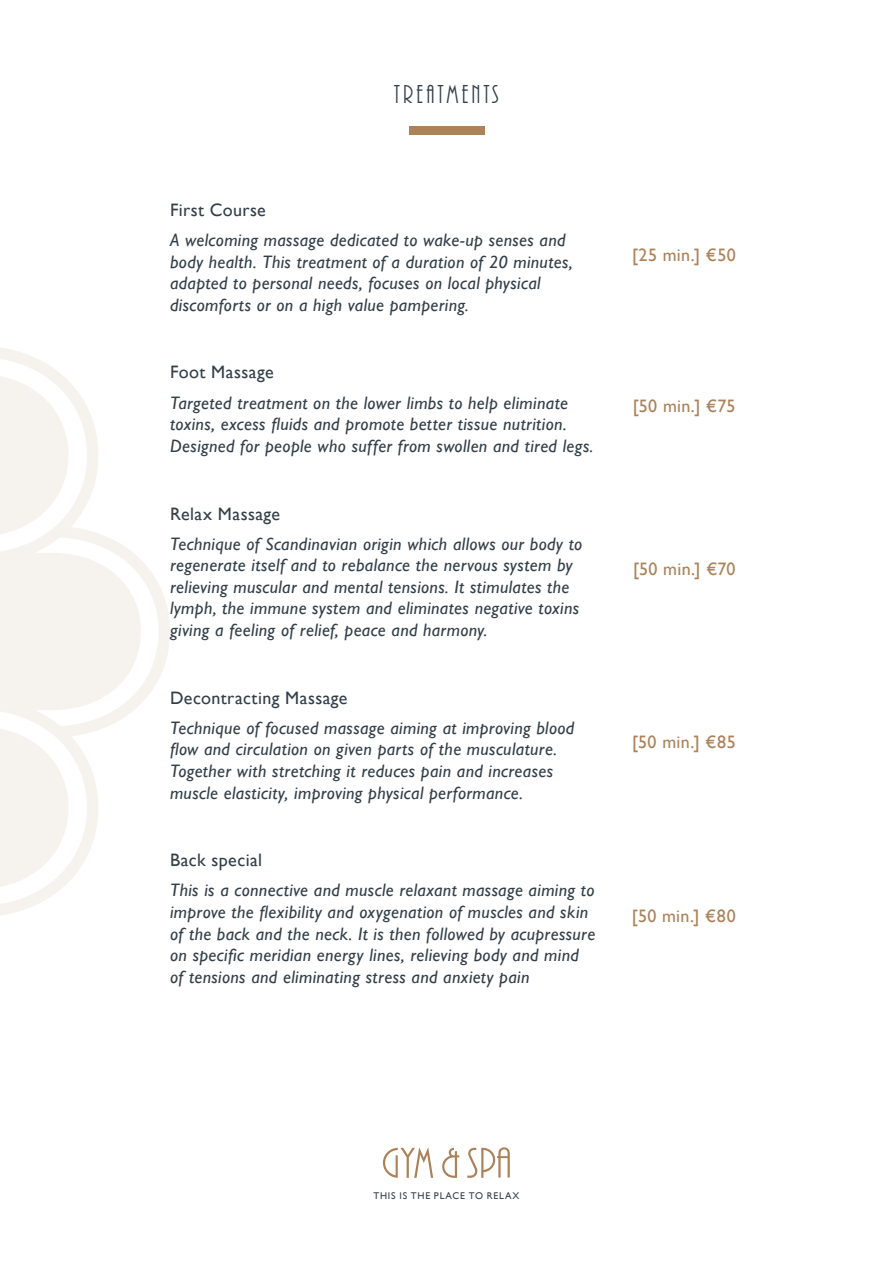
<style>
.page{position:relative;width:893px;height:1263px;background:#fff}
.page>*{position:absolute;margin:0;border:0;box-sizing:border-box;transform-origin:0 0}
.t1{font:27px "Plaza Std";letter-spacing:.095em;color:#323e48}
.t2{font:italic 18px/21.6px "Gill Sans";letter-spacing:.02em;color:#323e48}
.t3{font:18px "Gill Sans";letter-spacing:.025em;color:#323e48}
.t4{font:18px "Gill Sans";letter-spacing:.02em;color:#ab8259}
.t5{font:9.75px "Gill Sans";letter-spacing:.085em;color:#323e48}
</style>
<div class="page">
<svg style="left:0;top:347px;width:170px;height:569px"></svg>
<svg style="left:383px;top:1147px;width:127px;height:31px"></svg>
<div style="left:409px;top:126px;width:75px;height:9px;background:#ab8259"></div>
<h1 class="t1" style="left:394px;top:81px;width:106px">TREATMENTS</h1>
<p class="t3" style="left:170px;top:199px;width:97px">First Course</p>
<p class="t2" style="left:170px;top:229px;width:404px">A welcoming massage dedicated to wake-up senses and body health. This treatment of a duration of 20 minutes, adapted to personal needs, focuses on local physical discomforts or on a high value pampering.</p>
<p class="t4" style="left:632px;top:244px;width:105px">[25 min.] €50</p>
<p class="t3" style="left:170px;top:362px;width:105px">Foot Massage</p>
<p class="t2" style="left:170px;top:392px;width:425px">Targeted treatment on the lower limbs to help eliminate toxins, excess fluids and promote better tissue nutrition.<br>Designed for people who suffer from swollen and tired legs.</p>
<p class="t4" style="left:633px;top:396px;width:104px">[50 min.] €75</p>
<p class="t3" style="left:170px;top:503px;width:112px">Relax Massage</p>
<p class="t2" style="left:170px;top:533px;width:414px">Technique of Scandinavian origin which allows our body to regenerate itself and to rebalance the nervous system by relieving muscular and mental tensions. It stimulates the lymph, the immune system and eliminates negative toxins giving a feeling of relief, peace and harmony.</p>
<p class="t3" style="left:170px;top:687px;width:179px">Decontracting Massage</p>
<p class="t2" style="left:170px;top:717px;width:406px">Technique of focused massage aiming at improving blood flow and circulation on given parts of the musculature.<br>Together with stretching it reduces pain and increases muscle elasticity, improving physical performance.</p>
<p class="t3" style="left:170px;top:850px;width:94px">Back special</p>
<p class="t2" style="left:170px;top:879px;width:427px">This is a connective and muscle relaxant massage aiming to improve the flexibility and oxygenation of muscles and skin of the back and the neck. It is then followed by acupressure on specific meridian energy lines, relieving body and mind of tensions and eliminating stress and anxiety pain</p>
<p class="t4" style="left:633px;top:558px;width:104px">[50 min.] €70</p>
<p class="t4" style="left:632px;top:732px;width:105px">[50 min.] €85</p>
<p class="t4" style="left:632px;top:905px;width:105px">[50 min.] €80</p>
<p class="t5" style="left:373px;top:1190px;width:148px">THIS IS THE PLACE TO RELAX</p>
</div>
